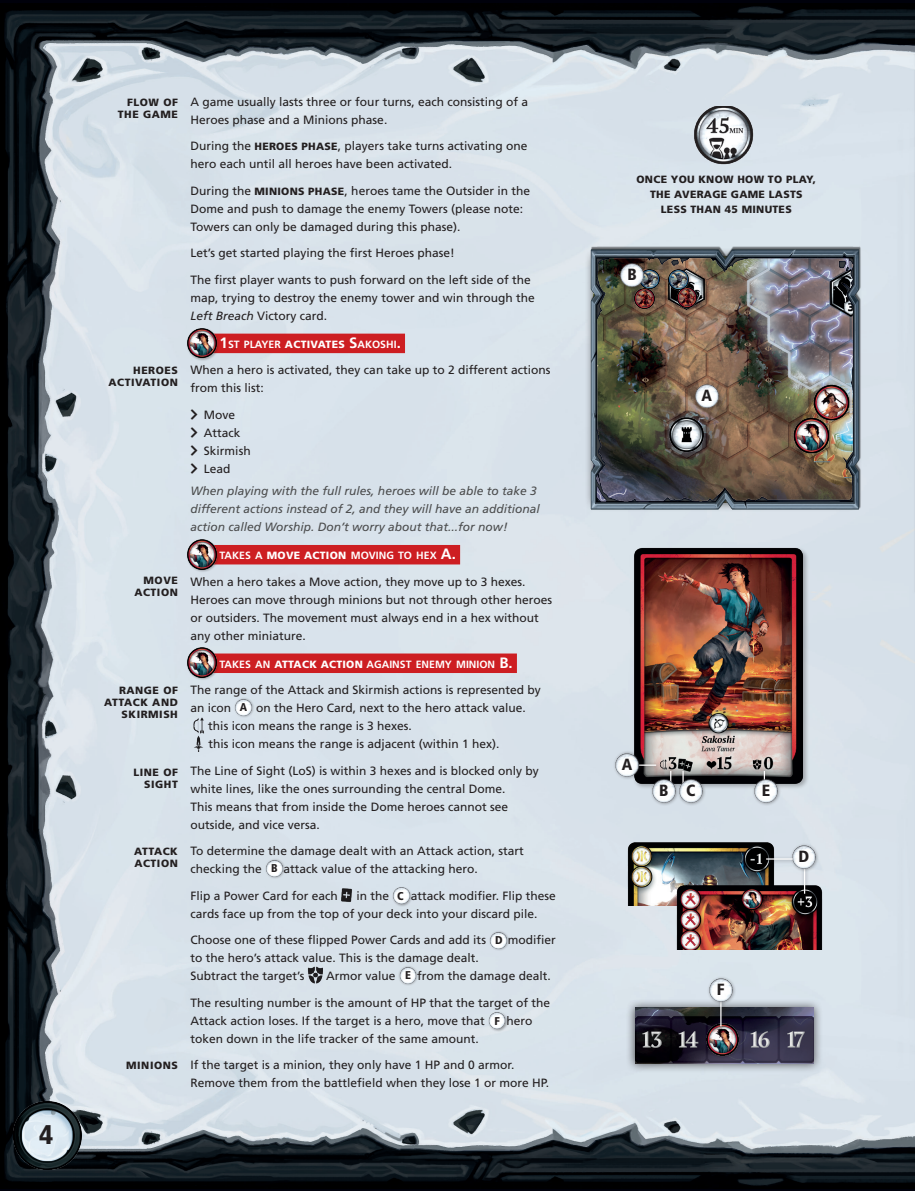
<style>
.page{position:relative;width:915px;height:1191px;background:#fff}
.page>*{position:absolute;margin:0;border:0;box-sizing:border-box;transform-origin:0 0}
.t1{font:900 condensed 27px "Frutiger LT Std";color:#231f20}
.t2{font:900 condensed 16.2px "Frutiger LT Std";color:#231f20}
.t3{font:12px/18px "Frutiger LT Std";color:#231f20}
.t4{font:italic 12px/18px "Frutiger LT Std";color:#4b4c4d}
.t5{font:900 condensed 11.4px "Frutiger LT Std";color:#231f20}
.t6{font:700 10.5px "Frutiger LT Std";color:#fff}
.t7{font:900 10.5px/12px "Frutiger LT Std";letter-spacing:.05em;color:#231f20;text-align:right}
.t8{font:900 10.5px/15px "Frutiger LT Std";letter-spacing:.025em;color:#231f20;text-align:center}
.s1{font-weight:900;font-size:10.5px}
.s2{font-style:italic}
.s3{font-size:15px}
.s4{font-weight:900}
.s5{font-weight:900;font-stretch:condensed;font-size:11.4px}
</style>
<div class="page">
<img style="left:0;top:3px;width:914px;height:1185px">
<img style="left:13px;top:1101px;width:69px;height:68px">
<div style="left:190px;top:334px;width:215px;height:19px;background:#cd1e22"></div>
<div style="left:190px;top:545px;width:270px;height:19px;background:#cd1e22"></div>
<div style="left:190px;top:653px;width:326px;height:20px;background:#cd1e22"></div>
<div style="left:233px;top:697px;width:21px;height:21px;background:#231f20;opacity:.45"></div>
<img style="left:234px;top:698px;width:19px;height:17px">
<img style="left:190px;top:717px;width:18px;height:16px">
<img style="left:190px;top:735px;width:16px;height:16px">
<div style="left:264px;top:858px;width:21px;height:21px;background:#231f20;opacity:.45"></div>
<img style="left:265px;top:859px;width:18px;height:17px">
<img style="left:341px;top:887px;width:12px;height:16px">
<div style="left:391px;top:886px;width:21px;height:21px;background:#231f20;opacity:.45"></div>
<img style="left:392px;top:887px;width:18px;height:17px">
<div style="left:488px;top:930px;width:21px;height:21px;background:#231f20;opacity:.45"></div>
<img style="left:489px;top:932px;width:18px;height:16px">
<img style="left:308px;top:965px;width:15px;height:20px">
<div style="left:398px;top:965px;width:21px;height:21px;background:#231f20;opacity:.45"></div>
<img style="left:399px;top:966px;width:18px;height:17px">
<div style="left:487px;top:1011px;width:21px;height:21px;background:#231f20;opacity:.45"></div>
<img style="left:488px;top:1012px;width:18px;height:17px">
<div style="left:186px;top:328px;width:34px;height:33px;background:#231f20;opacity:.3"></div>
<img style="left:184px;top:325px;width:35px;height:36px">
<div style="left:186px;top:539px;width:34px;height:34px;background:#231f20;opacity:.3"></div>
<img style="left:184px;top:537px;width:35px;height:35px">
<div style="left:186px;top:647px;width:34px;height:34px;background:#231f20;opacity:.3"></div>
<img style="left:184px;top:645px;width:35px;height:35px">
<img style="left:625px;top:540px;width:185px;height:251px">
<div style="left:626px;top:762px;width:34px;height:8px;background:#231f20;opacity:.45"></div>
<hr style="left:629px;top:764px;width:27px;height:2px;background:#fff">
<div style="left:667px;top:768px;width:8px;height:24px;background:#231f20;opacity:.45"></div>
<div style="left:679px;top:768px;width:8px;height:34px;background:#231f20;opacity:.45"></div>
<div style="left:761px;top:768px;width:8px;height:34px;background:#231f20;opacity:.45"></div>
<img style="left:647px;top:774px;width:27px;height:33px">
<img style="left:674px;top:774px;width:33px;height:33px">
<img style="left:749px;top:774px;width:33px;height:33px">
<img style="left:610px;top:748px;width:33px;height:33px">
<img style="left:621px;top:841px;width:157px;height:64px">
<img style="left:670px;top:884px;width:156px;height:65px">
<div style="left:626px;top:998px;width:196px;height:75px;background:#231f20;opacity:.75"></div>
<img style="left:635px;top:1007px;width:178px;height:56px">
<img style="left:703px;top:1020px;width:38px;height:38px">
<div style="left:801px;top:864px;width:8px;height:34px;background:#231f20;opacity:.45"></div>
<svg style="left:803px;top:873px;width:1px;height:20px"></svg>
<div style="left:717px;top:997px;width:8px;height:33px;background:#231f20;opacity:.45"></div>
<svg style="left:720px;top:1006px;width:1px;height:20px"></svg>
<img style="left:787px;top:840px;width:33px;height:33px">
<img style="left:704px;top:973px;width:33px;height:33px">
<div style="left:763px;top:856px;width:33px;height:8px;background:#231f20;opacity:.45"></div>
<svg style="left:765px;top:858px;width:27px;height:1px"></svg>
<img style="left:688px;top:106px;width:70px;height:64px">
<img style="left:582px;top:247px;width:285px;height:263px">
<svg style="left:191px;top:409px;width:6px;height:10px"></svg>
<svg style="left:191px;top:427px;width:6px;height:10px"></svg>
<svg style="left:191px;top:445px;width:6px;height:10px"></svg>
<svg style="left:191px;top:463px;width:6px;height:10px"></svg>
<h1 class="t1" style="left:39px;top:1118px;width:16px">4</h1>
<p class="t3" style="left:190px;top:93px;width:339px">A game usually lasts three or four turns, each consisting of a<br>Heroes phase and a Minions phase.</p>
<p class="t3" style="left:190px;top:137px;width:338px">During the <span class="s1">HEROES PHASE</span>, players take turns activating one hero each until all heroes have been activated.</p>
<p class="t3" style="left:190px;top:182px;width:341px">During the <span class="s1">MINIONS PHASE</span>, heroes tame the Outsider in the<br>Dome and push to damage the enemy Towers (please note:<br>Towers can only be damaged during this phase).</p>
<p class="t3" style="left:190px;top:244px;width:266px">Let’s get started playing the first Heroes phase!</p>
<p class="t3" style="left:190px;top:271px;width:346px">The first player wants to push forward on the left side of the map, trying to destroy the enemy tower and win through the<br><span class="s2">Left Breach</span> Victory card.</p>
<p class="t6" style="left:219px;top:338px;width:183px"><span class="s3">1</span>ST PLAYER <span class="s4">ACTIVATES</span> <span class="s3">S</span>AKOSHI<span class="s3">.</span></p>
<p class="t3" style="left:190px;top:361px;width:361px">When a hero is activated, they can take up to 2 different actions from this list:</p>
<p class="t3" style="left:204px;top:406px;width:33px">Move</p>
<p class="t3" style="left:204px;top:424px;width:38px">Attack</p>
<p class="t3" style="left:204px;top:442px;width:48px">Skirmish</p>
<p class="t3" style="left:204px;top:460px;width:28px">Lead</p>
<p class="t4" style="left:190px;top:482px;width:351px">When playing with the full rules, heroes will be able to take 3 different actions instead of 2, and they will have an additional action called Worship. Don’t worry about that...for now!</p>
<p class="t6" style="left:219px;top:549px;width:238px">TAKES A <span class="s4">MOVE ACTION</span> MOVING TO HEX <span class="s3">A.</span></p>
<p class="t3" style="left:190px;top:572px;width:363px">When a hero takes a Move action, they move up to 3 hexes.<br>Heroes can move through minions but not through other heroes or outsiders. The movement must always end in a hex without any other miniature.</p>
<p class="t6" style="left:219px;top:658px;width:294px">TAKES AN <span class="s4">ATTACK ACTION</span> AGAINST ENEMY MINION <span class="s3">B.</span></p>
<p class="t3" style="left:190px;top:681px;width:352px">The range of the Attack and Skirmish actions is represented by an icon</p>
<p class="t7" style="left:118px;top:96px;width:61px">FLOW OF<br>THE GAME</p>
<p class="t8" style="left:636px;top:172px;width:181px">ONCE YOU KNOW HOW TO PLAY,<br>THE AVERAGE GAME LASTS<br>LESS THAN 45 MINUTES</p>
<p class="t2" style="left:627px;top:265px;width:11px">B</p>
<p class="t7" style="left:108px;top:364px;width:71px">HEROES<br>ACTIVATION</p>
<p class="t2" style="left:701px;top:386px;width:12px">A</p>
<p class="t7" style="left:134px;top:575px;width:45px">MOVE<br>ACTION</p>
<p class="t7" style="left:104px;top:684px;width:75px">RANGE OF<br>ATTACK AND<br>SKIRMISH</p>
<p class="t5" style="left:240px;top:700px;width:9px">A</p>
<p class="t3" style="left:208px;top:699px;width:319px;text-indent:48px">on the Hero Card, next to the hero attack value. this icon means the range is 3 hexes.<br>this icon means the range is adjacent (within 1 hex).</p>
<p class="t3" style="left:190px;top:761px;width:350px">The Line of Sight (LoS) is within 3 hexes and is blocked only by white lines, like the ones surrounding the central Dome.<br>This means that from inside the Dome heroes cannot see outside, and vice versa.</p>
<p class="t3" style="left:190px;top:842px;width:335px">To determine the damage dealt with an Attack action, start checking the</p>
<p class="t2" style="left:621px;top:754px;width:12px">A</p>
<p class="t7" style="left:133px;top:766px;width:46px">LINE OF<br>SIGHT</p>
<p class="t2" style="left:658px;top:781px;width:11px">B</p>
<p class="t2" style="left:686px;top:781px;width:11px">C</p>
<p class="t2" style="left:761px;top:781px;width:10px">E</p>
<p class="t7" style="left:134px;top:845px;width:45px;text-align:left">ATTACK<br>ACTION</p>
<p class="t2" style="left:798px;top:847px;width:12px">D</p>
<p class="t5" style="left:271px;top:861px;width:8px">B</p>
<p class="t3" style="left:283px;top:860px;width:196px">attack value of the attacking hero.</p>
<p class="t3" style="left:190px;top:886px;width:149px">Flip a Power Card for each</p>
<p class="t3" style="left:356px;top:886px;width:34px">in the</p>
<p class="t5" style="left:397px;top:888px;width:8px">C</p>
<p class="t3" style="left:190px;top:886px;width:366px;text-indent:220px">attack modifier. Flip these cards face up from the top of your deck into your discard pile.</p>
<p class="t3" style="left:190px;top:931px;width:297px">Choose one of these flipped Power Cards and add its</p>
<p class="t3" style="left:495px;top:931px;width:62px"><span class="s5">D</span> modifier</p>
<p class="t3" style="left:190px;top:949px;width:290px">to the hero’s attack value. This is the damage dealt.<br>Subtract the target’s</p>
<p class="t3" style="left:326px;top:967px;width:71px">Armor value</p>
<p class="t5" style="left:405px;top:968px;width:7px">E</p>
<p class="t3" style="left:417px;top:967px;width:135px">from the damage dealt.</p>
<p class="t3" style="left:190px;top:993px;width:361px">The resulting number is the amount of HP that the target of the<br>Attack action loses. If the target is a hero, move that</p>
<p class="t2" style="left:716px;top:980px;width:9px">F</p>
<p class="t5" style="left:494px;top:1013px;width:7px">F</p>
<p class="t3" style="left:506px;top:1011px;width:28px">hero</p>
<p class="t7" style="left:126px;top:1059px;width:53px">MINIONS</p>
<p class="t3" style="left:190px;top:1029px;width:290px">token down in the life tracker of the same amount.</p>
<p class="t3" style="left:190px;top:1056px;width:360px">If the target is a minion, they only have 1 HP and 0 armor.<br>Remove them from the battlefield when they lose 1 or more HP.</p>
</div>
